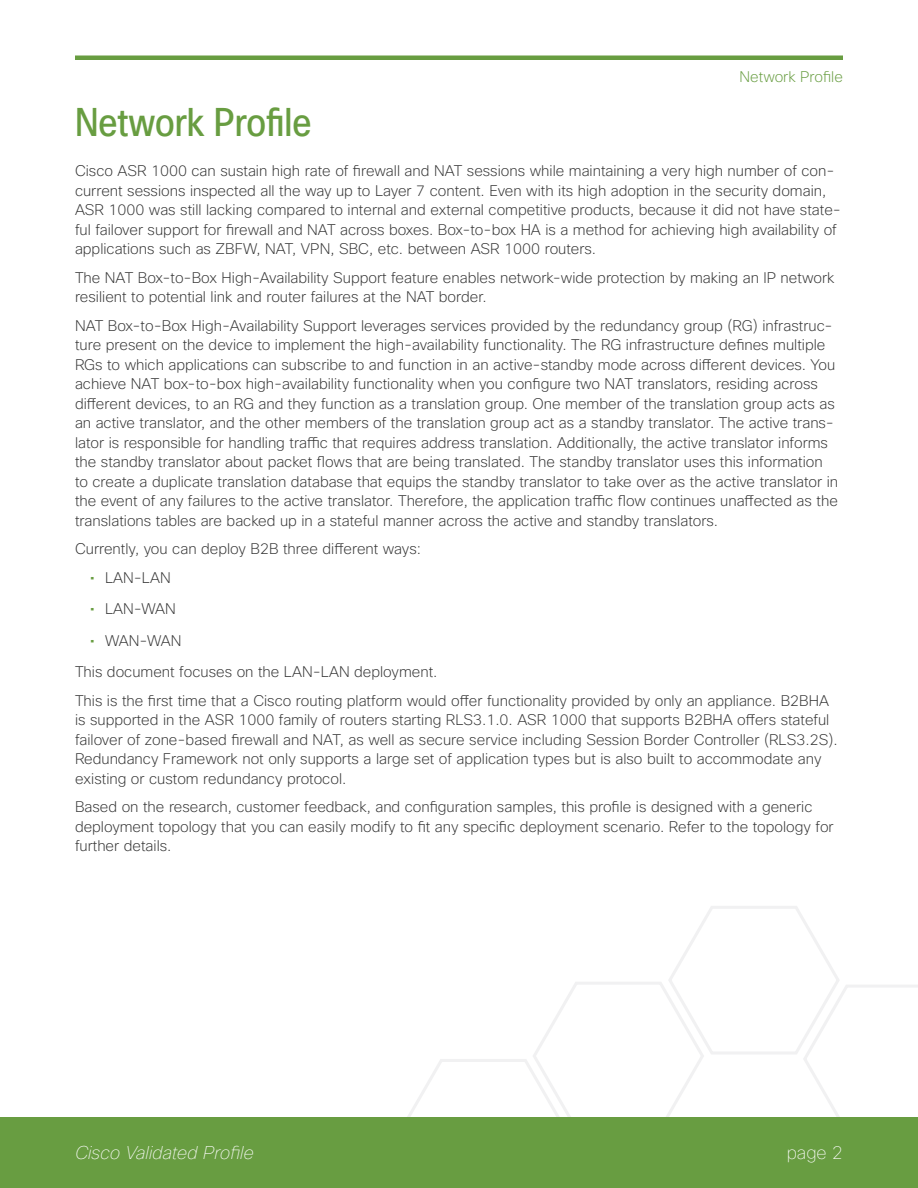
<style>
.page{position:relative;width:918px;height:1188px;background:#fff}
.page>*{position:absolute;margin:0;border:0;box-sizing:border-box;transform-origin:0 0}
.t1{font:condensed 39px "Cisco Sans";color:#689d41}
.t2{font:italic 100 18px "Cisco Sans";color:#fff}
.t3{font:100 18px "Cisco Sans";color:#fff}
.t4{font:200 15px/19.5px "Cisco Sans";color:#323232}
.t5{font:200 15px "Cisco Sans";color:#689d41}
.s1{font-weight:400;color:#689d41}
</style>
<div class="page">
<svg style="left:396px;top:906px;width:522px;height:212px"></svg>
<div style="left:0;top:1118px;width:918px;height:70px;background:#689d41"></div>
<hr style="left:75px;top:56px;width:768px;height:4px;background:#689d41">
<p class="t5" style="left:740px;top:68px;width:105px">Network Profile</p>
<h1 class="t1" style="left:75px;top:97px;width:238px">Network Profile</h1>
<p class="t4" style="left:75px;top:161px;width:768px">Cisco ASR 1000 can sustain high rate of firewall and NAT sessions while maintaining a very high number of con&shy;current sessions inspected all the way up to Layer 7 content. Even with its high adoption in the security domain, ASR 1000 was still lacking compared to internal and external competitive products, because it did not have state&shy;ful failover support for firewall and NAT across boxes. Box-to-box HA is a method for achieving high availability of applications such as ZBFW, NAT, VPN, SBC, etc. between ASR 1000 routers.</p>
<p class="t4" style="left:75px;top:268px;width:761px">The NAT Box-to-Box High-Availability Support feature enables network-wide protection by making an IP network resilient to potential link and router failures at the NAT border.</p>
<p class="t4" style="left:75px;top:316px;width:765px">NAT Box-to-Box High-Availability Support leverages services provided by the redundancy group (RG) infrastruc&shy;ture present on the device to implement the high-availability functionality. The RG infrastructure defines multiple RGs to which applications can subscribe to and function in an active-standby mode across different devices. You achieve NAT box-to-box high-availability functionality when you configure two NAT translators, residing across different devices, to an RG and they function as a translation group. One member of the translation group acts as an active translator, and the other members of the translation group act as a standby translator. The active trans&shy;lator is responsible for handling traffic that requires address translation. Additionally, the active translator informs the standby translator about packet flows that are being translated. The standby translator uses this information to create a duplicate translation database that equips the standby translator to take over as the active translator in the event of any failures to the active translator. Therefore, the application traffic flow continues unaffected as the translations tables are backed up in a stateful manner across the active and standby translators.</p>
<p class="t4" style="left:75px;top:539px;width:348px">Currently, you can deploy B2B three different ways:</p>
<p class="t4" style="left:90px;top:568px;width:82px"><span class="s1">•</span> LAN-LAN</p>
<p class="t4" style="left:90px;top:599px;width:87px"><span class="s1">•</span> LAN-WAN</p>
<p class="t4" style="left:75px;top:625px;width:364px;line-height:31.5px;text-indent:15px"><span class="s1">•</span> WAN-WAN<br>This document focuses on the LAN-LAN deployment.</p>
<p class="t4" style="left:75px;top:691px;width:764px">This is the first time that a Cisco routing platform would offer functionality provided by only an appliance. B2BHA is supported in the ASR 1000 family of routers starting RLS3.1.0. ASR 1000 that supports B2BHA offers stateful failover of zone-based firewall and NAT, as well as secure service including Session Border Controller (RLS3.2S).<br>Redundancy Framework not only supports a large set of application types but is also built to accommodate any existing or custom redundancy protocol.</p>
<p class="t4" style="left:75px;top:797px;width:760px">Based on the research, customer feedback, and configuration samples, this profile is designed with a generic deployment topology that you can easily modify to fit any specific deployment scenario. Refer to the topology for further details.</p>
<p class="t2" style="left:75px;top:1141px;width:180px">Cisco Validated Profile</p>
<p class="t3" style="left:787px;top:1141px;width:58px">page 2</p>
</div>
